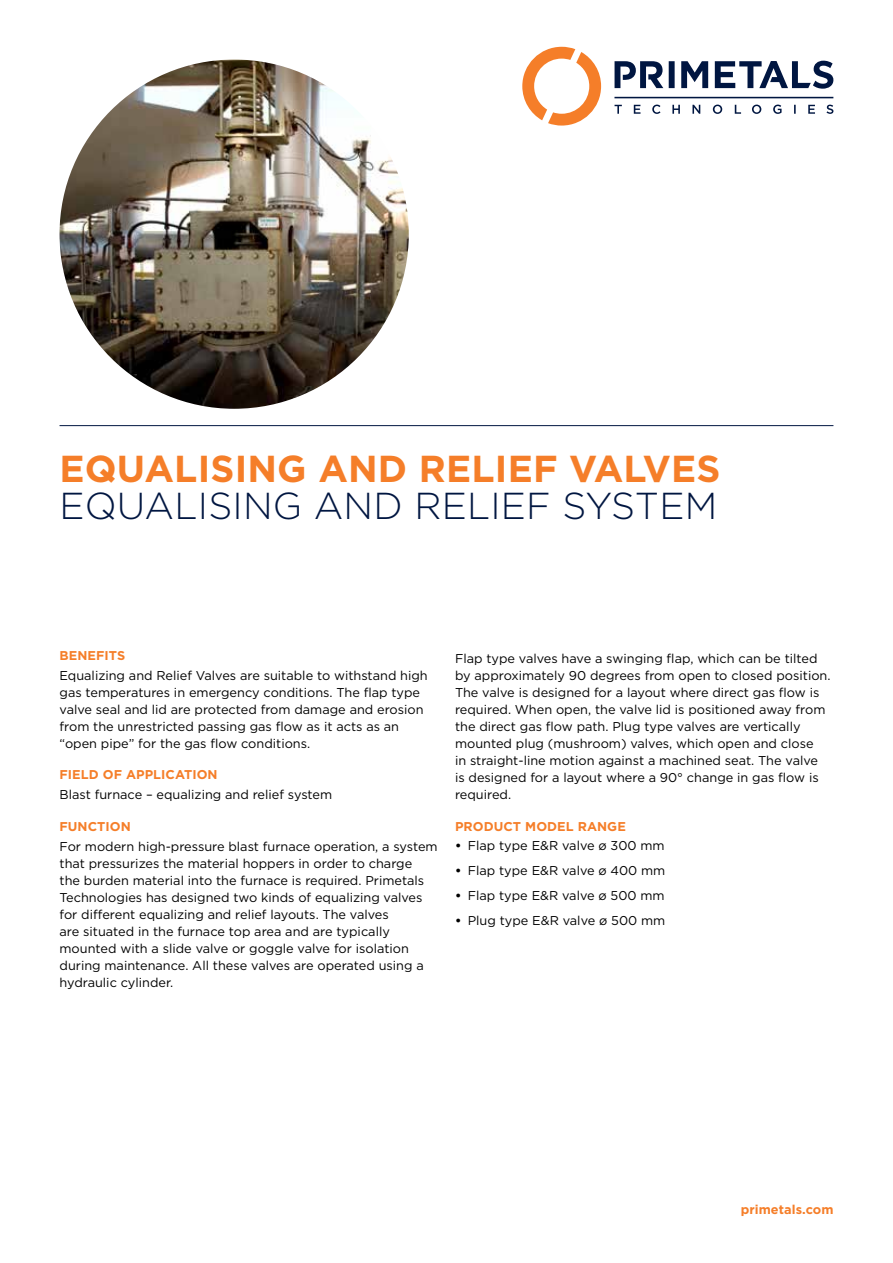
<style>
.page{position:relative;width:893px;height:1263px;background:#fff}
.page>*{position:absolute;margin:0;border:0;box-sizing:border-box;transform-origin:0 0}
.t1{font:700 37.5px "Gotham";letter-spacing:.005em;color:#f57e29}
.t2{font:300 37.5px "Gotham";letter-spacing:.005em;color:#001641}
.t3{font:12.75px/17px "Gotham";color:#000}
.t4{font:700 12.75px "Gotham";letter-spacing:.005em;color:#f57e29}
.s1{font-weight:700}
</style>
<div class="page">
<hr style="left:60px;top:425px;width:773px;height:1px;background:#001641">
<img style="left:60px;top:60px;width:349px;height:349px;border-radius:175px">
<svg style="left:522px;top:47px;width:79px;height:79px"></svg>
<svg style="left:614px;top:97px;width:219px;height:1px"></svg>
<svg style="left:615px;top:61px;width:218px;height:28px"></svg>
<svg style="left:614px;top:105px;width:219px;height:9px"></svg>
<h1 class="t1" style="left:60px;top:443px;width:662px">EQUALISING AND RELIEF VALVES</h1>
<h1 class="t2" style="left:60px;top:482px;width:659px">EQUALISING AND RELIEF SYSTEM</h1>
<p class="t4" style="left:60px;top:647px;width:67px">BENEFITS</p>
<p class="t3" style="left:60px;top:667px;width:370px">Equalizing and Relief Valves are suitable to withstand high gas temperatures in emergency conditions. The flap type valve seal and lid are protected from damage and erosion from the unrestricted passing gas flow as it acts as an “open pipe” for the gas flow conditions.</p>
<p class="t4" style="left:60px;top:766px;width:160px">FIELD OF APPLICATION</p>
<p class="t3" style="left:60px;top:786px;width:274px">Blast furnace – equalizing and relief system</p>
<p class="t4" style="left:60px;top:817px;width:73px">FUNCTION</p>
<p class="t3" style="left:60px;top:837px;width:380px">For modern high-pressure blast furnace operation, a system that pressurizes the material hoppers in order to charge<br>the burden material into the furnace is required. Primetals Technologies has designed two kinds of equalizing valves for different equalizing and relief layouts. The valves<br>are situated in the furnace top area and are typically mounted with a slide valve or goggle valve for isolation during maintenance. All these valves are operated using a hydraulic cylinder.</p>
<p class="t3" style="left:455px;top:650px;width:377px">Flap type valves have a swinging flap, which can be tilted by approximately 90 degrees from open to closed position.<br>The valve is designed for a layout where direct gas flow is required. When open, the valve lid is positioned away from the direct gas flow path. Plug type valves are vertically mounted plug (mushroom) valves, which open and close<br>in straight-line motion against a machined seat. The valve is designed for a layout where a 90° change in gas flow is required.</p>
<p class="t4" style="left:455px;top:817px;width:172px">PRODUCT MODEL RANGE</p>
<p class="t3" style="left:455px;top:837px;width:211px"><span class="s1">•</span> Flap type E&amp;R valve ø 300 mm</p>
<p class="t3" style="left:455px;top:862px;width:212px"><span class="s1">•</span> Flap type E&amp;R valve ø 400 mm</p>
<p class="t3" style="left:455px;top:887px;width:211px"><span class="s1">•</span> Flap type E&amp;R valve ø 500 mm</p>
<p class="t3" style="left:455px;top:912px;width:212px"><span class="s1">•</span> Plug type E&amp;R valve ø 500 mm</p>
<p class="t4" style="left:741px;top:1201px;width:94px">primetals.com</p>
</div>
